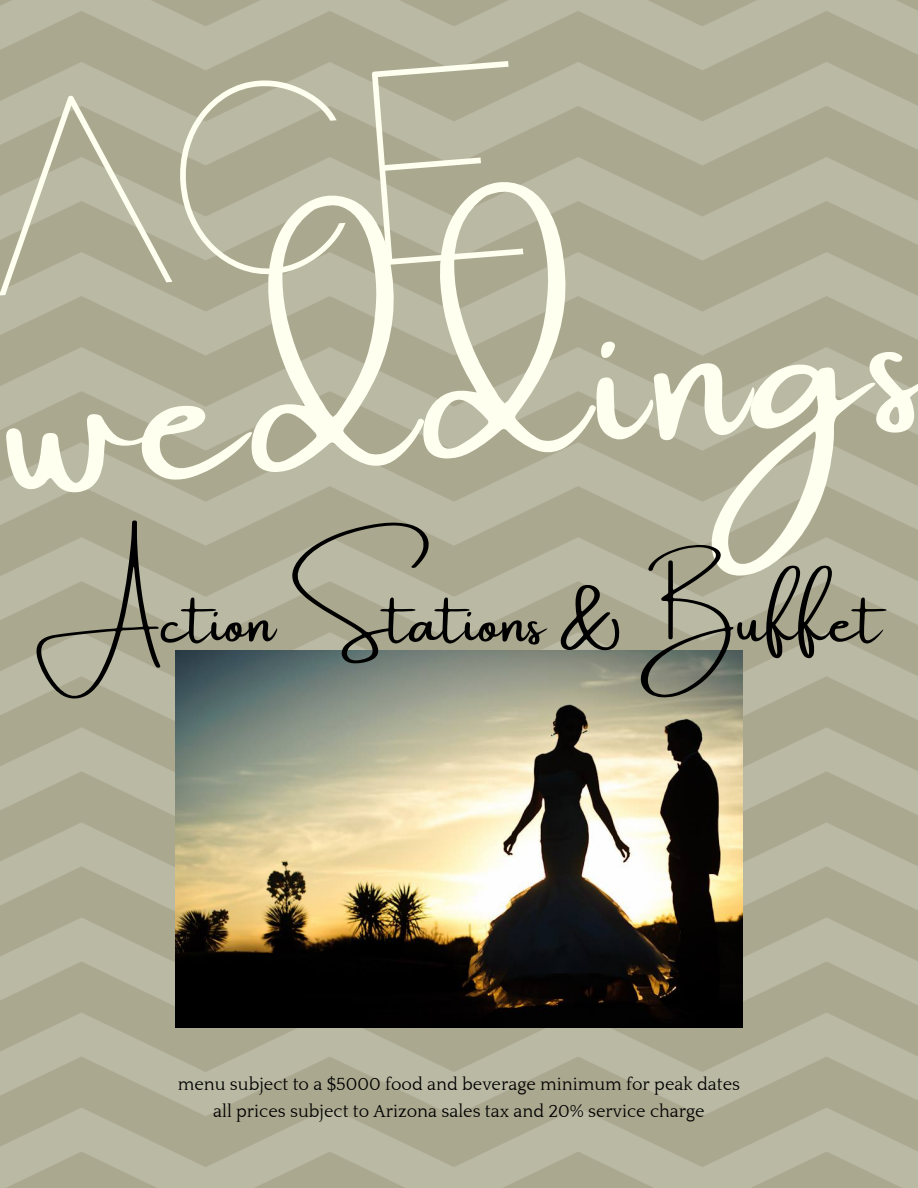
<style>
.page{position:relative;width:918px;height:1188px;background:#fff}
.page>*{position:absolute;margin:0;border:0;box-sizing:border-box;transform-origin:0 0}
.t1{font:216px "Amsterdam One";color:#fffff0}
.t2{font:62.25px "Amsterdam One";color:#000}
.t3{font:18px/27px "Quattrocento";color:#000;text-align:center}
</style>
<div class="page">
<img style="left:0;top:0;width:918px;height:1188px">
<img style="left:175px;top:651px;width:567px;height:377px">
<svg style="left:0;top:58px;width:523px;height:238px;background:#b1af98"></svg>
<h1 class="t1" style="left:-6px;top:309px;width:929px;rotate:-5deg">weddings</h1>
<h2 class="t2" style="left:37px;top:587px;width:846px">Action Stations &amp; Buffet</h2>
<p class="t3" style="left:178px;top:1071px;width:564px">menu subject to a $5000 food and beverage minimum for peak dates all prices subject to Arizona sales tax and 20% service charge</p>
</div>
